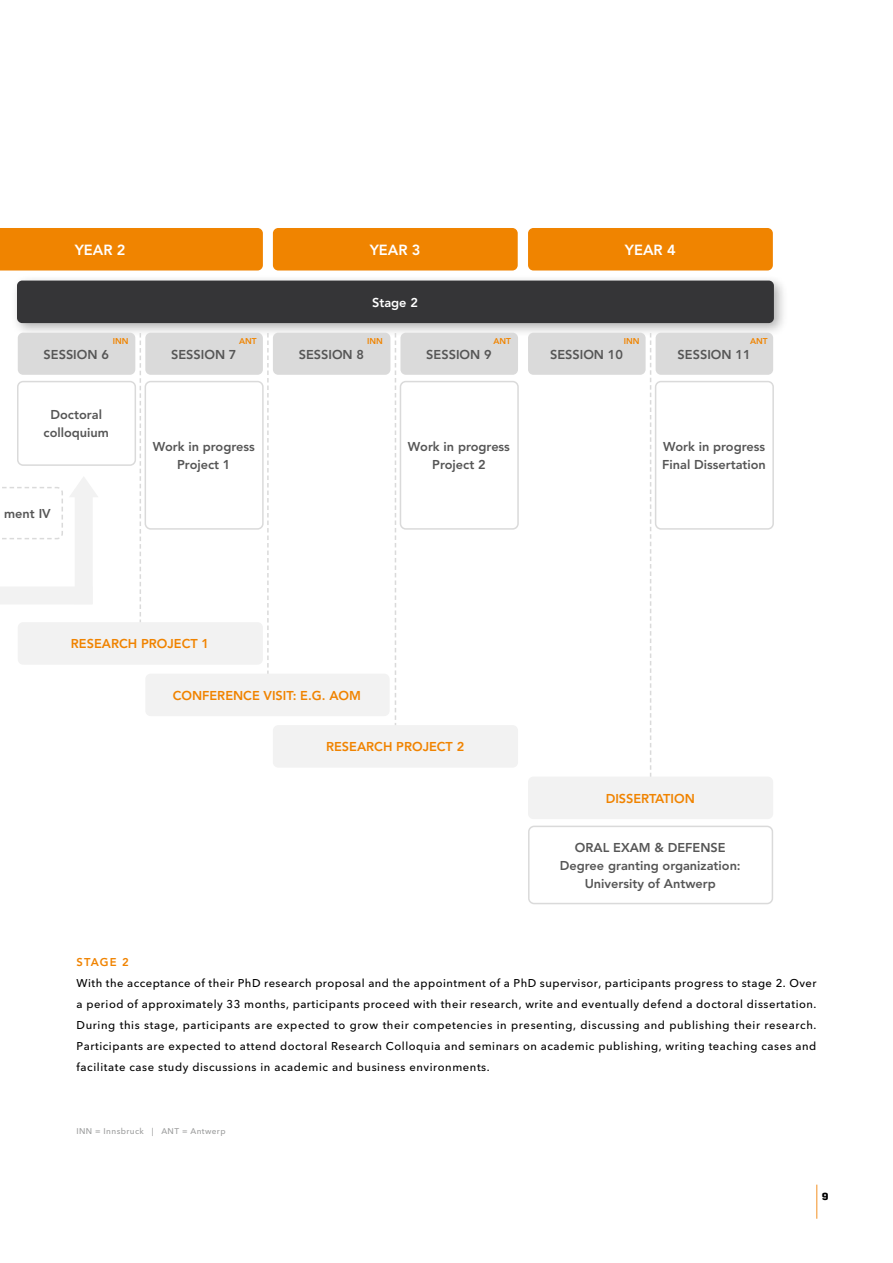
<style>
.page{position:relative;width:893px;height:1263px;background:#fff}
.page>*{position:absolute;margin:0;border:0;box-sizing:border-box;transform-origin:0 0}
.t1{font:800 14.55px "Avenir";color:#fff}
.t2{font:800 12.75px/18px "Avenir";color:#565656;text-align:center}
.t3{font:800 12.75px "Avenir";color:#f08300}
.t4{font:800 12.75px "Avenir";color:#fff}
.t5{font:500 11.25px/21px "Avenir Next LT Pro";letter-spacing:.05em;color:#000;text-align:justify}
.t6{font:800 11.25px "Avenir";letter-spacing:.1em;color:#f08300}
.t7{font:800 10.2px "Memphis";color:#000}
.t8{font:800 8.4px "Avenir";color:#f08400}
.t9{font:500 8.25px "Avenir Next LT Pro";letter-spacing:.05em;color:#9c9d9d}
</style>
<div class="page">
<hr style="left:816px;top:1184px;width:1px;height:35px;background:#f39023">
<div style="left:11px;top:274px;width:777px;height:63px;background:#000;opacity:.3"></div>
<div style="left:17px;top:281px;width:757px;height:42px;background:#353537;border-radius:5px"></div>
<div style="left:0;top:228px;width:263px;height:42px;background:#f08400"></div>
<div style="left:273px;top:228px;width:245px;height:42px;background:#f08400;border-radius:5px"></div>
<div style="left:528px;top:228px;width:245px;height:42px;background:#f08400;border-radius:5px"></div>
<div style="left:18px;top:333px;width:117px;height:42px;background:#dadada;border-radius:5px"></div>
<div style="left:17px;top:381px;width:119px;height:85px;border:2px solid #dadada;border-radius:5px"></div>
<div style="left:145px;top:333px;width:118px;height:42px;background:#dadada;border-radius:5px"></div>
<div style="left:145px;top:381px;width:119px;height:149px;border:2px solid #dadada;border-radius:5px"></div>
<div style="left:273px;top:333px;width:117px;height:42px;background:#dadada;border-radius:5px"></div>
<div style="left:400px;top:333px;width:118px;height:42px;background:#dadada;border-radius:5px"></div>
<div style="left:400px;top:381px;width:119px;height:149px;border:2px solid #dadada;border-radius:5px"></div>
<div style="left:528px;top:333px;width:118px;height:42px;background:#dadada;border-radius:5px"></div>
<div style="left:656px;top:333px;width:117px;height:42px;background:#dadada;border-radius:5px"></div>
<div style="left:655px;top:381px;width:119px;height:149px;border:2px solid #dadada;border-radius:5px"></div>
<svg style="left:395px;top:333px;width:1px;height:392px"></svg>
<svg style="left:267px;top:333px;width:2px;height:341px"></svg>
<svg style="left:140px;top:333px;width:1px;height:289px"></svg>
<svg style="left:650px;top:333px;width:1px;height:443px"></svg>
<div style="left:0;top:586px;width:93px;height:18px;background:#f2f2f2"></div>
<div style="left:75px;top:489px;width:18px;height:115px;background:#f2f2f2"></div>
<div style="left:528px;top:826px;width:245px;height:78px;border:2px solid #dadada;border-radius:5px"></div>
<div style="left:273px;top:725px;width:245px;height:43px;background:#f2f2f2;border-radius:5px"></div>
<div style="left:528px;top:776px;width:245px;height:43px;background:#f2f2f2;border-radius:5px"></div>
<div style="left:145px;top:674px;width:245px;height:42px;background:#f2f2f2;border-radius:5px"></div>
<div style="left:18px;top:622px;width:245px;height:43px;background:#f2f2f2;border-radius:5px"></div>
<svg style="left:2px;top:477px;width:96px;height:63px"></svg>
<p class="t1" style="left:75px;top:241px;width:52px">YEAR 2</p>
<p class="t1" style="left:370px;top:241px;width:52px">YEAR 3</p>
<p class="t1" style="left:625px;top:241px;width:52px">YEAR 4</p>
<p class="t4" style="left:372px;top:295px;width:47px">Stage 2</p>
<p class="t8" style="left:113px;top:336px;width:17px">INN</p>
<p class="t8" style="left:239px;top:336px;width:19px">ANT</p>
<p class="t8" style="left:367px;top:336px;width:17px">INN</p>
<p class="t8" style="left:493px;top:336px;width:19px">ANT</p>
<p class="t8" style="left:624px;top:336px;width:17px">INN</p>
<p class="t8" style="left:750px;top:336px;width:19px">ANT</p>
<p class="t2" style="left:44px;top:345px;width:67px">SESSION 6</p>
<p class="t2" style="left:44px;top:406px;width:67px">Doctoral colloquium</p>
<p class="t2" style="left:4px;top:504px;width:48px">ment IV</p>
<p class="t2" style="left:171px;top:345px;width:67px">SESSION 7</p>
<p class="t2" style="left:153px;top:438px;width:103px">Work in progress<br>Project 1</p>
<p class="t2" style="left:299px;top:345px;width:67px">SESSION 8</p>
<p class="t2" style="left:426px;top:345px;width:67px">SESSION 9</p>
<p class="t2" style="left:408px;top:438px;width:103px">Work in progress<br>Project 2</p>
<p class="t2" style="left:550px;top:345px;width:74px">SESSION 10</p>
<p class="t2" style="left:678px;top:345px;width:74px">SESSION 11</p>
<p class="t2" style="left:662px;top:438px;width:105px;text-align:left">Work in progress<br>Final Dissertation</p>
<p class="t3" style="left:71px;top:636px;width:140px">RESEARCH PROJECT 1</p>
<p class="t3" style="left:173px;top:688px;width:190px">CONFERENCE VISIT: E.G. AOM</p>
<p class="t3" style="left:326px;top:739px;width:140px">RESEARCH PROJECT 2</p>
<p class="t3" style="left:606px;top:791px;width:91px">DISSERTATION</p>
<p class="t2" style="left:560px;top:838px;width:182px">ORAL EXAM &amp; DEFENSE<br>Degree granting organization:<br>University of Antwerp</p>
<p class="t6" style="left:77px;top:955px;width:54px">STAGE 2</p>
<p class="t5" style="left:77px;top:973px;width:741px">With the acceptance of their PhD research proposal and the appointment of a PhD supervisor, participants progress to stage 2. Over a period of approximately 33 months, participants proceed with their research, write and eventually defend a doctoral dissertation.<br>During this stage, participants are expected to grow their competencies in presenting, discussing and publishing their research.<br>Participants are expected to attend doctoral Research Colloquia and seminars on academic publishing, writing teaching cases and facilitate case study discussions in academic and business environments.</p>
<p class="t9" style="left:77px;top:1126px;width:151px">INN = Innsbruck | ANT = Antwerp</p>
<p class="t7" style="left:822px;top:1190px;width:8px">9</p>
</div>
